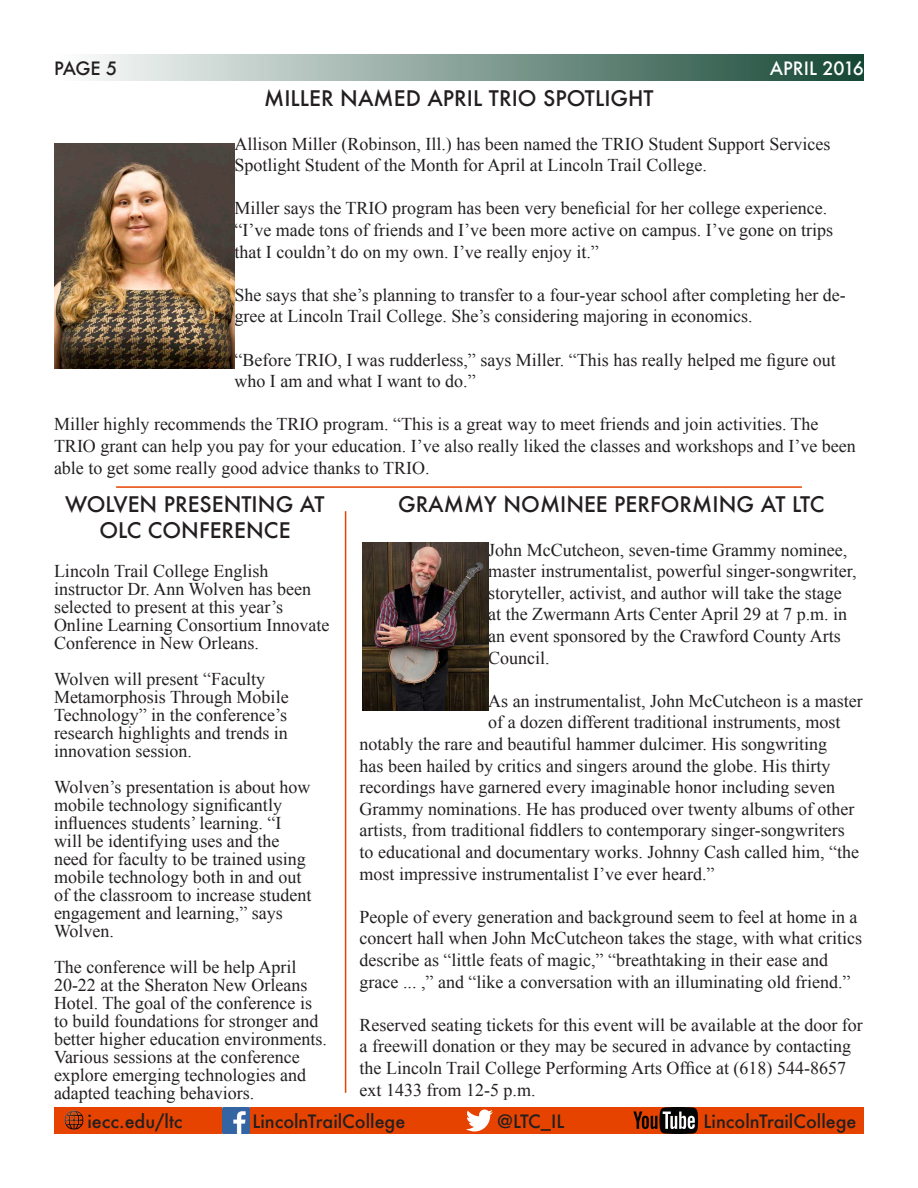
<style>
.page{position:relative;width:918px;height:1188px;background:#fff}
.page>*{position:absolute;margin:0;border:0;box-sizing:border-box;transform-origin:0 0}
.t1{font:500 21px/25.2px "Futura";color:#231f20;text-align:center}
.t2{font:18px/18px "Times New Roman";color:#231f20}
.t3{font:500 18px "Futura";color:#231f20}
.t4{font:500 18px "Futura";color:#fff}
</style>
<div class="page">
<div style="left:54px;top:54px;width:810px;height:27px;background:linear-gradient(to right,#fff,#164735)"></div>
<div style="left:54px;top:1107px;width:810px;height:27px;background:#e74300"></div>
<img style="left:64px;top:1110px;width:20px;height:20px">
<svg style="left:466px;top:1110px;width:27px;height:21px"></svg>
<img style="left:222px;top:1107px;width:27px;height:27px">
<svg style="left:633px;top:1107px;width:65px;height:27px"></svg>
<img style="left:54px;top:143px;width:180px;height:226px">
<img style="left:362px;top:542px;width:126px;height:168px">
<hr style="left:345px;top:511px;width:1px;height:582px;background:#e74300">
<hr style="left:116px;top:486px;width:686px;height:2px;background:#e74300">
<p class="t3" style="left:54px;top:56px;width:65px">PAGE 5</p>
<p class="t4" style="left:770px;top:56px;width:96px">APRIL 2016</p>
<p class="t1" style="left:264px;top:86px;width:391px">MILLER NAMED APRIL TRIO SPOTLIGHT</p>
<p class="t2" style="left:234px;top:133px;width:598px;line-height:21.6px">Allison Miller (Robinson, Ill.) has been named the TRIO Student Support Services<br>Spotlight Student of the Month for April at Lincoln Trail College.</p>
<p class="t2" style="left:234px;top:197px;width:600px;line-height:21.6px">Miller says the TRIO program has been very beneficial for her college experience. “I’ve made tons of friends and I’ve been more active on campus. I’ve gone on trips that I couldn’t do on my own. I’ve really enjoy it.”</p>
<p class="t2" style="left:234px;top:284px;width:613px;line-height:21.6px">She says that she’s planning to transfer to a four-year school after completing her de&shy;gree at Lincoln Trail College. She’s considering majoring in economics.</p>
<p class="t2" style="left:234px;top:349px;width:603px;line-height:21.6px">“Before TRIO, I was rudderless,” says Miller. “This has really helped me figure out who I am and what I want to do.”</p>
<p class="t2" style="left:54px;top:413px;width:803px;line-height:21.6px">Miller highly recommends the TRIO program. “This is a great way to meet friends and join activities. The<br>TRIO grant can help you pay for your education. I’ve also really liked the classes and workshops and I’ve been able to get some really good advice thanks to TRIO.</p>
<p class="t1" style="left:65px;top:492px;width:261px">WOLVEN PRESENTING AT<br>OLC CONFERENCE</p>
<p class="t2" style="left:54px;top:562px;width:277px">Lincoln Trail College English instructor Dr. Ann Wolven has been selected to present at this year’s<br>Online Learning Consortium Innovate<br>Conference in New Orleans.</p>
<p class="t2" style="left:54px;top:670px;width:236px">Wolven will present “Faculty<br>Metamorphosis Through Mobile<br>Technology” in the conference’s research highlights and trends in innovation session.</p>
<p class="t2" style="left:54px;top:778px;width:259px">Wolven’s presentation is about how mobile technology significantly influences students’ learning. “I will be identifying uses and the need for faculty to be trained using mobile technology both in and out of the classroom to increase student engagement and learning,” says<br>Wolven.</p>
<p class="t2" style="left:54px;top:958px;width:274px">The conference will be help April 20-22 at the Sheraton New Orleans Hotel. The goal of the conference is to build foundations for stronger and better higher education environments.<br>Various sessions at the conference explore emerging technologies and adapted teaching behaviors.</p>
<p class="t1" style="left:398px;top:492px;width:428px">GRAMMY NOMINEE PERFORMING AT LTC</p>
<p class="t2" style="left:488px;top:538px;width:370px;line-height:21.6px">John McCutcheon, seven-time Grammy nominee, master instrumentalist, powerful singer-songwriter, storyteller, activist, and author will take the stage at the Zwermann Arts Center April 29 at 7 p.m. in an event sponsored by the Crawford County Arts Council.</p>
<p class="t2" style="left:488px;top:691px;width:376px">As an instrumentalist, John McCutcheon is a master</p>
<p class="t2" style="left:488px;top:713px;width:354px">of a dozen different traditional instruments, most</p>
<p class="t2" style="left:360px;top:735px;width:469px">notably the rare and beautiful hammer dulcimer. His songwriting</p>
<p class="t2" style="left:360px;top:756px;width:472px">has been hailed by critics and singers around the globe. His thirty</p>
<p class="t2" style="left:360px;top:778px;width:477px">recordings have garnered every imaginable honor including seven</p>
<p class="t2" style="left:360px;top:799px;width:496px">Grammy nominations. He has produced over twenty albums of other</p>
<p class="t2" style="left:360px;top:821px;width:487px">artists, from traditional fiddlers to contemporary singer-songwriters</p>
<p class="t2" style="left:360px;top:843px;width:501px">to educational and documentary works. Johnny Cash called him, “the</p>
<p class="t2" style="left:360px;top:864px;width:356px">most impressive instrumentalist I’ve ever heard.”</p>
<p class="t2" style="left:360px;top:906px;width:504px;line-height:21.6px">People of every generation and background seem to feel at home in a concert hall when John McCutcheon takes the stage, with what critics describe as “little feats of magic,” “breathtaking in their ease and grace ... ,” and “like a conversation with an illuminating old friend.”</p>
<p class="t2" style="left:360px;top:1014px;width:505px;line-height:21.6px">Reserved seating tickets for this event will be available at the door for a freewill donation or they may be secured in advance by contacting the Lincoln Trail College Performing Arts Office at (618) 544-8657 ext 1433 from 12-5 p.m.</p>
<p class="t3" style="left:88px;top:1109px;width:97px">iecc.edu/ltc</p>
<p class="t3" style="left:252px;top:1109px;width:154px">LincolnTrailCollege</p>
<p class="t3" style="left:497px;top:1109px;width:69px">@LTC_IL</p>
<p class="t3" style="left:704px;top:1109px;width:154px">LincolnTrailCollege</p>
</div>
